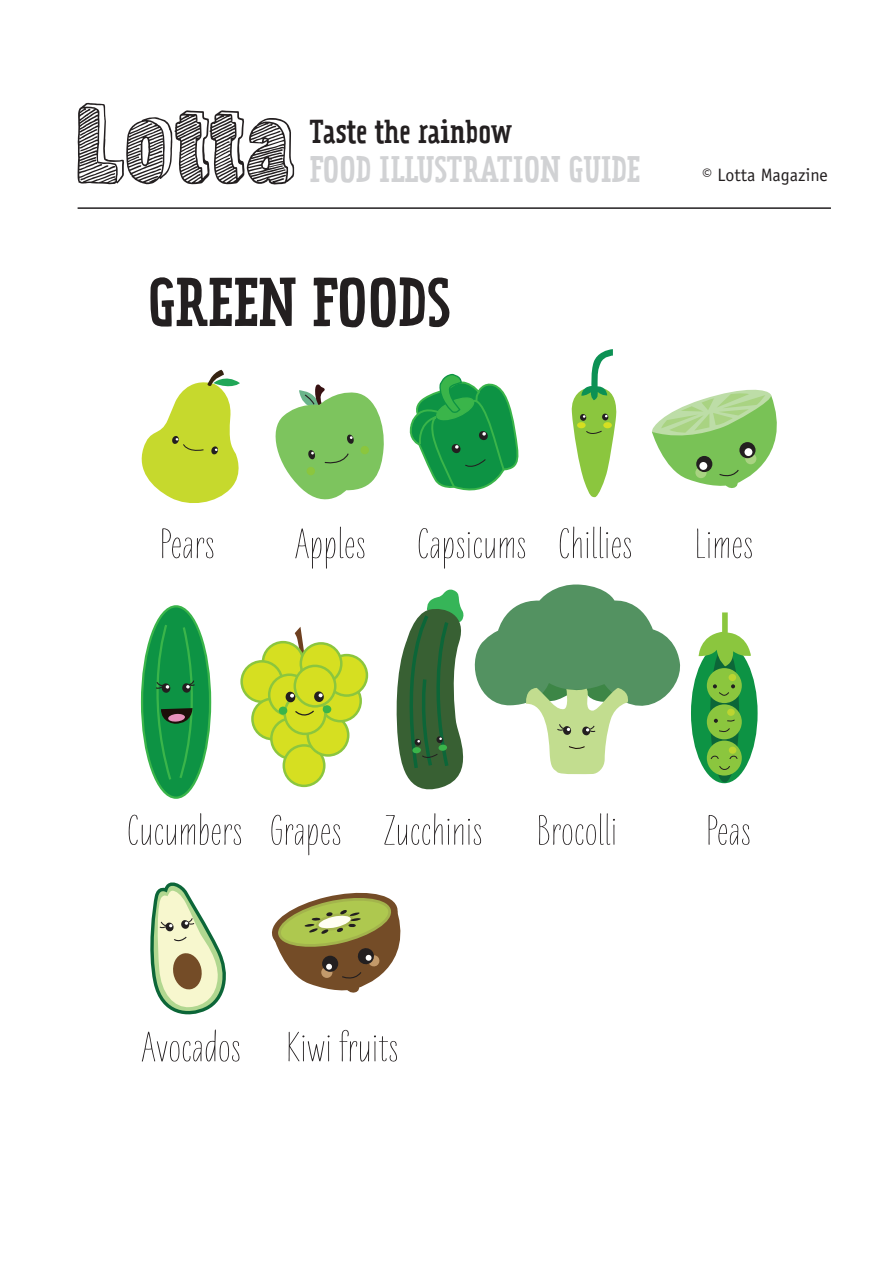
<style>
.page{position:relative;width:893px;height:1263px;background:#fff}
.page>*{position:absolute;margin:0;border:0;box-sizing:border-box;transform-origin:0 0}
.t1{font:136.65px "Nanquim";color:#231f20}
.t2{font:61.05px "Prater Serif Two";color:#231f20}
.t3{font:43.5px "Liebe Erika";color:#231f20;scale:1.25 1}
.t4{font:32.7px "Prater Serif Two";color:#d1d2d4}
.t5{font:29.4px "Prater Serif Two";color:#231f20}
.t6{font:18px "Officina Sans";color:#231f20}
</style>
<div class="page">
<svg style="left:141px;top:370px;width:99px;height:133px"></svg>
<svg style="left:409px;top:374px;width:110px;height:117px"></svg>
<svg style="left:275px;top:384px;width:109px;height:116px"></svg>
<div style="left:307px;top:467px;width:8px;height:8px;background:#8bc63e;border-radius:50%"></div>
<div style="left:360px;top:446px;width:9px;height:8px;background:#8bc63e;border-radius:50%"></div>
<svg style="left:571px;top:349px;width:46px;height:148px"></svg>
<div style="left:603px;top:422px;width:9px;height:6px;background:#d6df21;border-radius:50%"></div>
<div style="left:577px;top:422px;width:9px;height:6px;background:#d6df21;border-radius:50%"></div>
<svg style="left:142px;top:606px;width:68px;height:192px"></svg>
<div style="left:141px;top:605px;width:70px;height:194px;border:2px solid #3ab54a;border-radius:50%"></div>
<svg style="left:144px;top:623px;width:60px;height:159px;background:#23974e"></svg>
<div style="left:691px;top:643px;width:67px;height:140px;background:#0d9344;border-radius:50%"></div>
<div style="left:710px;top:646px;width:29px;height:136px;background:#0c6638;border-radius:50%"></div>
<div style="left:707px;top:668px;width:35px;height:35px;background:#8bc63e;border-radius:50%"></div>
<div style="left:707px;top:704px;width:35px;height:35px;background:#8bc63e;border-radius:50%"></div>
<div style="left:707px;top:741px;width:35px;height:34px;background:#8bc63e;border-radius:50%"></div>
<svg style="left:699px;top:612px;width:52px;height:54px"></svg>
<svg style="left:713px;top:684px;width:22px;height:12px"></svg>
<div style="left:729px;top:674px;width:7px;height:7px;background:#bcd531;border-radius:50%"></div>
<div style="left:727px;top:709px;width:8px;height:7px;background:#bcd531;border-radius:50%"></div>
<svg style="left:710px;top:719px;width:28px;height:51px"></svg>
<svg style="left:652px;top:389px;width:125px;height:99px"></svg>
<svg style="left:295px;top:627px;width:9px;height:28px"></svg>
<div style="left:263px;top:642px;width:40px;height:41px;background:#d6df21;border-radius:50%"></div>
<div style="left:262px;top:641px;width:43px;height:43px;border:2px solid #8bc63e;border-radius:50%"></div>
<div style="left:242px;top:661px;width:40px;height:41px;background:#d6df21;border-radius:50%"></div>
<div style="left:240px;top:660px;width:43px;height:43px;border:2px solid #8bc63e;border-radius:50%"></div>
<div style="left:252px;top:699px;width:41px;height:40px;background:#d6df21;border-radius:50%"></div>
<div style="left:251px;top:697px;width:43px;height:43px;border:2px solid #8bc63e;border-radius:50%"></div>
<div style="left:271px;top:718px;width:41px;height:41px;background:#d6df21;border-radius:50%"></div>
<div style="left:270px;top:717px;width:43px;height:43px;border:2px solid #8bc63e;border-radius:50%"></div>
<div style="left:284px;top:745px;width:40px;height:41px;background:#d6df21;border-radius:50%"></div>
<div style="left:283px;top:744px;width:43px;height:43px;border:2px solid #8bc63e;border-radius:50%"></div>
<div style="left:308px;top:715px;width:40px;height:40px;background:#d6df21;border-radius:50%"></div>
<div style="left:306px;top:714px;width:43px;height:43px;border:2px solid #8bc63e;border-radius:50%"></div>
<div style="left:320px;top:681px;width:41px;height:40px;background:#d6df21;border-radius:50%"></div>
<div style="left:319px;top:679px;width:43px;height:43px;border:2px solid #8bc63e;border-radius:50%"></div>
<div style="left:326px;top:655px;width:41px;height:40px;background:#d6df21;border-radius:50%"></div>
<div style="left:325px;top:654px;width:43px;height:43px;border:2px solid #8bc63e;border-radius:50%"></div>
<div style="left:301px;top:643px;width:40px;height:41px;background:#d6df21;border-radius:50%"></div>
<div style="left:300px;top:642px;width:43px;height:43px;border:2px solid #8bc63e;border-radius:50%"></div>
<div style="left:269px;top:675px;width:41px;height:40px;background:#d6df21;border-radius:50%"></div>
<div style="left:268px;top:673px;width:43px;height:43px;border:2px solid #8bc63e;border-radius:50%"></div>
<div style="left:285px;top:693px;width:40px;height:41px;background:#d6df21;border-radius:50%"></div>
<div style="left:283px;top:692px;width:43px;height:43px;border:2px solid #8bc63e;border-radius:50%"></div>
<div style="left:295px;top:666px;width:40px;height:40px;background:#d6df21;border-radius:50%"></div>
<div style="left:294px;top:665px;width:42px;height:43px;border:2px solid #8bc63e;border-radius:50%"></div>
<svg style="left:295px;top:710px;width:19px;height:6px"></svg>
<svg style="left:314px;top:691px;width:10px;height:11px"></svg>
<svg style="left:285px;top:691px;width:11px;height:12px"></svg>
<div style="left:323px;top:705px;width:8px;height:8px;background:#3ab54a;border-radius:50%"></div>
<div style="left:279px;top:707px;width:8px;height:8px;background:#3ab54a;border-radius:50%"></div>
<svg style="left:396px;top:584px;width:285px;height:206px"></svg>
<svg style="left:150px;top:882px;width:76px;height:133px"></svg>
<svg style="left:272px;top:892px;width:129px;height:101px"></svg>
<hr style="left:78px;top:207px;width:753px;height:2px;background:#231f20">
<p class="t1" style="left:78px;top:75px;width:220px">Lotta</p>
<p class="t5" style="left:309px;top:114px;width:204px">Taste the rainbow</p>
<p class="t4" style="left:309px;top:150px;width:332px">FOOD ILLUSTRATION GUIDE</p>
<h2 class="t2" style="left:148px;top:266px;width:305px">GREEN FOODS</h2>
<p class="t6" style="left:702px;top:164px;width:127px">© Lotta Magazine</p>
<p class="t3" style="left:159px;top:519px;width:46px">Pears</p>
<p class="t3" style="left:295px;top:519px;width:272px">Apples Capsicums Chillies</p>
<p class="t3" style="left:694px;top:519px;width:49px">Limes</p>
<p class="t3" style="left:126px;top:806px;width:94px">Cucumbers</p>
<p class="t3" style="left:270px;top:806px;width:279px">Grapes Zucchinis Brocolli</p>
<p class="t3" style="left:705px;top:806px;width:38px">Peas</p>
<p class="t3" style="left:141px;top:1022px;width:207px">Avocados Kiwi fruits</p>
</div>
